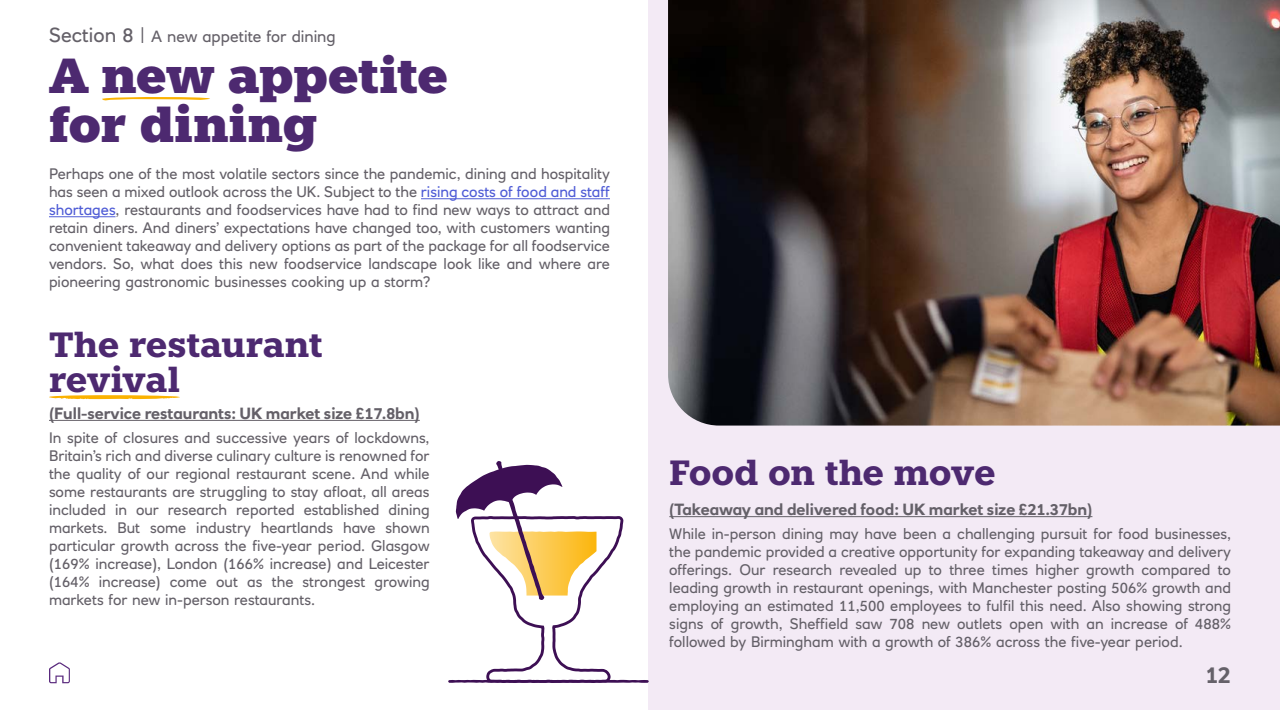
<style>
.page{position:relative;width:1280px;height:710px;background:#fff}
.page>*{position:absolute;margin:0;border:0;box-sizing:border-box;transform-origin:0 0}
.t1{font:900 49px/49px "Knile";letter-spacing:-.01em;color:#4d2970}
.t2{font:700 35px/35px "Knile";letter-spacing:-.01em;color:#4d2970}
.t3{font:700 23px "RN House Sans";color:#656169}
.t4{font:700 16px "RN House Sans";color:#646068}
.t5{font:16px "RN House Sans";color:#646068}
.t6{font:15px/18px "RN House Sans";color:#646068;text-align:justify}
.s1{font-size:20px}
.s2{color:#4f5cd6}
</style>
<div class="page">
<svg style="left:102px;top:97px;width:108px;height:4px"></svg>
<div style="left:648px;top:0;width:632px;height:710px;background:#f3eaf5"></div>
<hr style="left:421px;top:198px;width:189px;height:1px;background:#4f5cd6">
<hr style="left:49px;top:216px;width:67px;height:1px;background:#4f5cd6">
<hr style="left:669px;top:516px;width:423px;height:1px;background:#646068">
<svg style="left:448px;top:461px;width:201px;height:222px"></svg>
<hr style="left:49px;top:420px;width:371px;height:1px;background:#646068">
<svg style="left:49px;top:395px;width:131px;height:5px"></svg>
<img style="left:668px;top:0;width:612px;height:426px">
<svg style="left:49px;top:662px;width:21px;height:21px"></svg>
<p class="t5" style="left:49px;top:26px;width:288px"><span class="s1">Section 8 |</span> A new appetite for dining</p>
<h1 class="t1" style="left:49px;top:52px;width:401px">A new appetite for dining</h1>
<p class="t6" style="left:49px;top:165px;width:563px">Perhaps one of the most volatile sectors since the pandemic, dining and hospitality has seen a mixed outlook across the UK. Subject to the <span class="s2">rising costs of food and staff shortages</span>, restaurants and foodservices have had to find new ways to attract and retain diners. And diners’ expectations have changed too, with customers wanting convenient takeaway and delivery options as part of the package for all foodservice vendors. So, what does this new foodservice landscape look like and where are pioneering gastronomic businesses cooking up a storm?</p>
<h2 class="t2" style="left:49px;top:328px;width:275px">The restaurant revival</h2>
<p class="t4" style="left:49px;top:403px;width:372px">(Full-service restaurants: UK market size £17.8bn)</p>
<p class="t6" style="left:49px;top:428px;width:382px">In spite of closures and successive years of lockdowns, Britain’s rich and diverse culinary culture is renowned for the quality of our regional restaurant scene. And while some restaurants are struggling to stay afloat, all areas included in our research reported established dining markets. But some industry heartlands have shown particular growth across the five-year period. Glasgow (169% increase), London (166% increase) and Leicester (164% increase) come out as the strongest growing markets for new in-person restaurants.</p>
<h2 class="t2" style="left:669px;top:455px;width:328px">Food on the move</h2>
<p class="t4" style="left:669px;top:500px;width:425px">(Takeaway and delivered food: UK market size £21.37bn)</p>
<p class="t6" style="left:669px;top:525px;width:563px">While in-person dining may have been a challenging pursuit for food businesses, the pandemic provided a creative opportunity for expanding takeaway and delivery offerings. Our research revealed up to three times higher growth compared to leading growth in restaurant openings, with Manchester posting 506% growth and employing an estimated 11,500 employees to fulfil this need. Also showing strong signs of growth, Sheffield saw 708 new outlets open with an increase of 488% followed by Birmingham with a growth of 386% across the five-year period.</p>
<h3 class="t3" style="left:1206px;top:661px;width:27px">12</h3>
</div>
